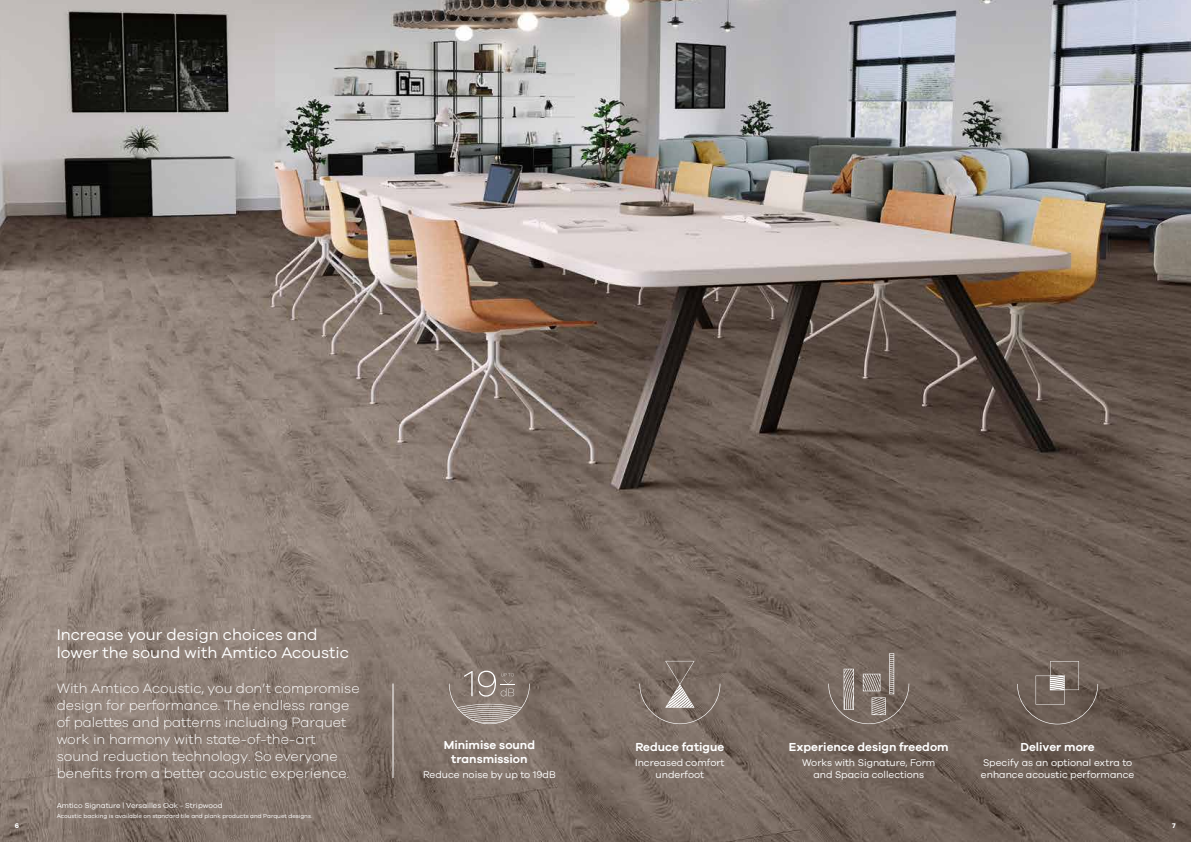
<style>
.page{position:relative;width:1191px;height:842px;background:#fff}
.page>*{position:absolute;margin:0;border:0;box-sizing:border-box;transform-origin:0 0}
.t1{font:16px/18px "Galano Grotesque";color:#fff}
.t2{font:300 14px/17px "Galano Grotesque";color:#fff}
.t3{font:600 12px/14.4px "Galano Grotesque";color:#fff;text-align:center}
.t4{font:10px/12px "Galano Grotesque";color:#fff;text-align:center}
.t5{font:7.5px "Galano Grotesque";color:#fff}
.t6{font:700 7px "Galano Grotesque";color:#fff}
.t7{font:6px "Galano Grotesque";color:#fff}
</style>
<div class="page">
<img style="left:0;top:0;width:1191px;height:842px">
<svg style="left:449px;top:671px;width:81px;height:53px;background:#92857e"></svg>
<svg style="left:1017px;top:661px;width:81px;height:63px;background:#756860"></svg>
<svg style="left:828px;top:653px;width:81px;height:71px;background:#82756d"></svg>
<svg style="left:639px;top:661px;width:81px;height:63px;background:#82756d"></svg>
<hr style="left:393px;top:683px;width:1px;height:95px;background:#fff">
<p class="t6" style="left:15px;top:821px;width:6px">6</p>
<p class="t1" style="left:57px;top:625px;width:294px">Increase your design choices and lower the sound with Amtico Acoustic</p>
<p class="t2" style="left:57px;top:679px;width:304px">With Amtico Acoustic, you don’t compromise design for performance. The endless range of palettes and patterns including Parquet work in harmony with state-of-the-art sound reduction technology. So everyone benefits from a better acoustic experience.</p>
<p class="t7" style="left:57px;top:812px;width:257px">Acoustic backing is available on standard tile and plank products and Parquet designs.</p>
<p class="t5" style="left:57px;top:801px;width:167px">Amtico Signature | Versailles Oak - Stripwood</p>
<p class="t3" style="left:444px;top:737px;width:93px">Minimise sound transmission</p>
<p class="t4" style="left:423px;top:768px;width:134px">Reduce noise by up to 19dB</p>
<p class="t3" style="left:635px;top:739px;width:91px">Reduce fatigue</p>
<p class="t4" style="left:635px;top:756px;width:91px">Increased comfort underfoot</p>
<p class="t3" style="left:789px;top:739px;width:161px">Experience design freedom</p>
<p class="t4" style="left:802px;top:756px;width:135px">Works with Signature, Form and Spacia collections</p>
<p class="t3" style="left:1020px;top:739px;width:76px">Deliver more</p>
<p class="t4" style="left:981px;top:756px;width:155px;text-align:left">Specify as an optional extra to enhance acoustic performance</p>
<p class="t6" style="left:1172px;top:821px;width:5px">7</p>
</div>
